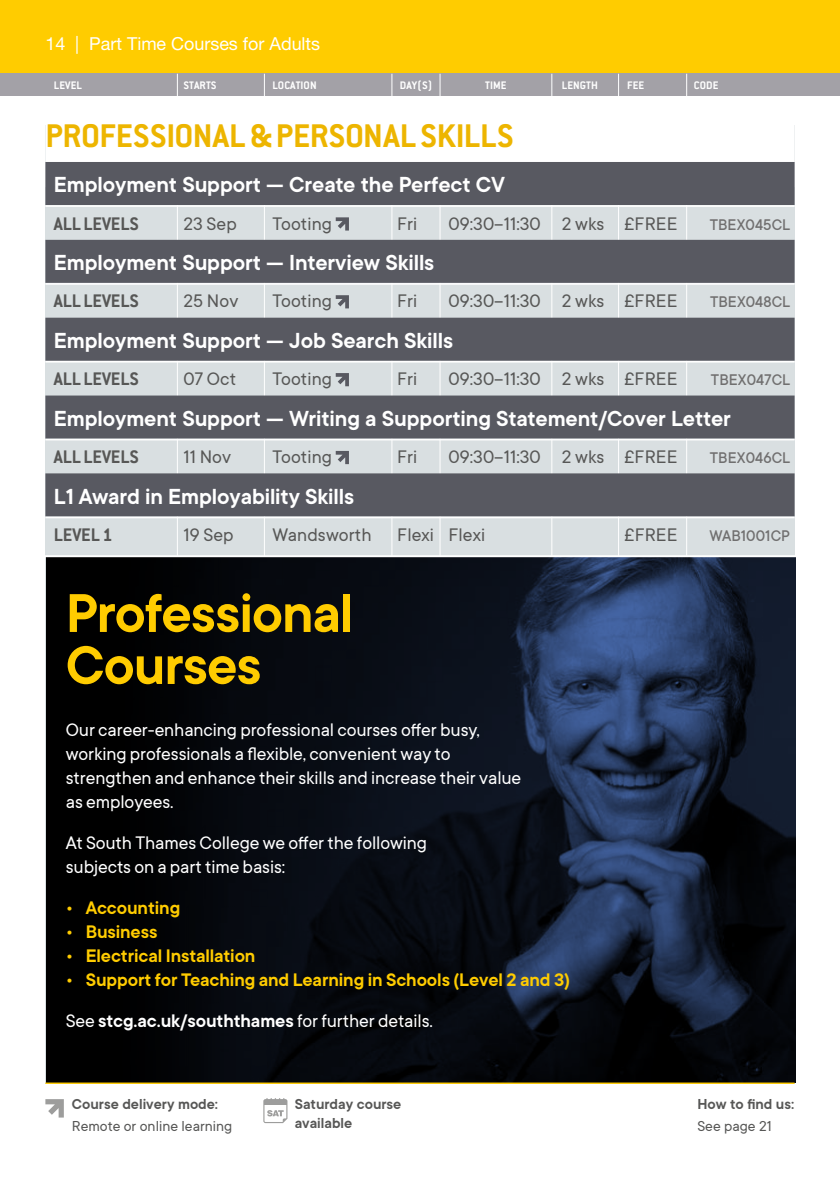
<style>
.page{position:relative;width:840px;height:1191px;background:#fff}
.page>*{position:absolute;margin:0;border:0;box-sizing:border-box;transform-origin:0 0}
.Headline{font:600 60px/52px "TT Commons";letter-spacing:-.02em;color:#fc0}
.Headline-2{font:700 36px "Conduit ITC Std";letter-spacing:-.005em;color:#edb500}
.Course_Title__W{font:600 24px "TT Commons";letter-spacing:-.005em;color:#fff}
.body_-_editorial{font:20px/24px "TT Commons";letter-spacing:-.005em;color:#fff}
.Instance{font:20px "TT Commons";letter-spacing:.005em;color:#575756}
.body_-_editorial-2{font:600 20px "TT Commons";letter-spacing:-.005em;color:#fc0}
.body_-_editorial-3{font:600 20px "TT Commons";letter-spacing:-.005em;color:#fff}
.Instance-2{font:700 20px "Conduit ITC Std";letter-spacing:-.005em;color:#575756}
.t1{font:18px "Helvetica Neue LT Std";color:#fff}
.Instance-3{font:500 17px "TT Commons";letter-spacing:.005em;color:#706f6f}
.t2{font:600 15.8px/19px "TT Commons";color:#575756}
.t3{font:15.8px "TT Commons";color:#575756}
.t4{font:700 12px "Conduit ITC Std";letter-spacing:.005em;color:#fff}
.s1{font-weight:400}
</style>
<div class="page">
<div style="left:45px;top:125px;width:749px;height:958px;background:#d9dfe1"></div>
<hr style="left:685px;top:125px;width:1px;height:957px;background:#fff">
<hr style="left:177px;top:125px;width:1px;height:957px;background:#fff">
<hr style="left:264px;top:125px;width:1px;height:957px;background:#fff">
<hr style="left:391px;top:125px;width:1px;height:957px;background:#fff">
<hr style="left:439px;top:125px;width:1px;height:957px;background:#fff">
<hr style="left:551px;top:125px;width:1px;height:957px;background:#fff">
<hr style="left:617px;top:125px;width:1px;height:957px;background:#fff">
<hr style="left:839px;top:0;width:1px;height:74px;background:#fc0">
<div style="left:0;top:0;width:839px;height:74px;background:#fc0"></div>
<div style="left:45px;top:93px;width:749px;height:94px;background:#fff"></div>
<div style="left:45px;top:162px;width:749px;height:43px;background:#585961"></div>
<hr style="left:45px;top:205px;width:749px;height:2px;background:#fff">
<div style="left:45px;top:240px;width:749px;height:43px;background:#585961"></div>
<hr style="left:45px;top:283px;width:749px;height:2px;background:#fff">
<div style="left:45px;top:318px;width:749px;height:43px;background:#585961"></div>
<hr style="left:45px;top:361px;width:749px;height:1px;background:#fff">
<div style="left:45px;top:395px;width:749px;height:43px;background:#585961"></div>
<hr style="left:45px;top:439px;width:749px;height:1px;background:#fff">
<div style="left:45px;top:473px;width:749px;height:43px;background:#585961"></div>
<hr style="left:45px;top:517px;width:749px;height:1px;background:#fff">
<svg style="left:335px;top:217px;width:14px;height:13px"></svg>
<svg style="left:335px;top:295px;width:14px;height:13px"></svg>
<svg style="left:335px;top:373px;width:14px;height:13px"></svg>
<svg style="left:335px;top:451px;width:14px;height:13px"></svg>
<svg style="left:46px;top:557px;width:749px;height:526px;background:#0c121e"></svg>
<hr style="left:42px;top:555px;width:757px;height:2px;background:#fff">
<svg style="left:839px;top:74px;width:1px;height:22px"></svg>
<div style="left:0;top:74px;width:839px;height:22px;background:#a3a1a7"></div>
<hr style="left:45px;top:1082px;width:749px;height:2px;background:#fc0">
<svg style="left:45px;top:1099px;width:19px;height:18px"></svg>
<svg style="left:263px;top:1098px;width:24px;height:25px"></svg>
<svg style="left:177px;top:74px;width:1px;height:22px"></svg>
<svg style="left:264px;top:74px;width:1px;height:22px"></svg>
<svg style="left:391px;top:74px;width:1px;height:22px"></svg>
<svg style="left:439px;top:74px;width:1px;height:22px"></svg>
<svg style="left:551px;top:74px;width:1px;height:22px"></svg>
<p class="t1" style="left:45px;top:33px;width:276px">14 | Part Time Courses for Adults</p>
<p class="t4" style="left:54px;top:78px;width:30px">LEVEL</p>
<p class="t4" style="left:183px;top:78px;width:34px">STARTS</p>
<p class="t4" style="left:272px;top:78px;width:46px">LOCATION</p>
<p class="t4" style="left:399px;top:78px;width:34px">DAY(S)</p>
<p class="t4" style="left:485px;top:78px;width:23px">TIME</p>
<p class="t4" style="left:561px;top:78px;width:38px">LENGTH</p>
<p class="t4" style="left:626px;top:78px;width:19px">FEE</p>
<p class="t4" style="left:693px;top:78px;width:26px">CODE</p>
<p class="Headline-2" style="left:45px;top:114px;width:469px">PROFESSIONAL &amp; PERSONAL SKILLS</p>
<p class="Course_Title__W" style="left:54px;top:170px;width:452px">Employment Support — Create the Perfect CV</p>
<p class="Instance-2" style="left:54px;top:211px;width:86px">ALL LEVELS</p>
<p class="Instance" style="left:183px;top:211px;width:55px">23 Sep</p>
<p class="Instance" style="left:272px;top:211px;width:61px">Tooting</p>
<p class="Instance" style="left:397px;top:211px;width:21px">Fri</p>
<p class="Instance" style="left:448px;top:211px;width:231px">09:30–11:30 2 wks £FREE</p>
<p class="Instance-3" style="left:709px;top:214px;width:82px">TBEX045CL</p>
<p class="Course_Title__W" style="left:54px;top:247px;width:382px">Employment Support — Interview Skills</p>
<p class="Instance-2" style="left:54px;top:289px;width:86px">ALL LEVELS</p>
<p class="Instance" style="left:183px;top:289px;width:56px">25 Nov</p>
<p class="Instance" style="left:272px;top:289px;width:61px">Tooting</p>
<p class="Instance" style="left:397px;top:289px;width:21px">Fri</p>
<p class="Instance" style="left:448px;top:289px;width:231px">09:30–11:30 2 wks £FREE</p>
<p class="Instance-3" style="left:709px;top:291px;width:82px">TBEX048CL</p>
<p class="Course_Title__W" style="left:54px;top:325px;width:400px">Employment Support — Job Search Skills</p>
<p class="Instance-2" style="left:54px;top:367px;width:86px">ALL LEVELS</p>
<p class="Instance" style="left:183px;top:366px;width:54px">07 Oct</p>
<p class="Instance" style="left:272px;top:366px;width:61px">Tooting</p>
<p class="Instance" style="left:397px;top:366px;width:21px">Fri</p>
<p class="Instance" style="left:448px;top:366px;width:231px">09:30–11:30 2 wks £FREE</p>
<p class="Instance-3" style="left:710px;top:369px;width:81px">TBEX047CL</p>
<p class="Course_Title__W" style="left:54px;top:403px;width:678px">Employment Support — Writing a Supporting Statement/Cover Letter</p>
<p class="Instance-2" style="left:54px;top:445px;width:86px">ALL LEVELS</p>
<p class="Instance" style="left:183px;top:444px;width:49px">11 Nov</p>
<p class="Instance" style="left:272px;top:444px;width:61px">Tooting</p>
<p class="Instance" style="left:397px;top:444px;width:21px">Fri</p>
<p class="Instance" style="left:448px;top:444px;width:231px">09:30–11:30 2 wks £FREE</p>
<p class="Instance-3" style="left:709px;top:447px;width:82px">TBEX046CL</p>
<p class="Course_Title__W" style="left:54px;top:481px;width:302px">L1 Award in Employability Skills</p>
<p class="Instance-2" style="left:54px;top:522px;width:60px">LEVEL 1</p>
<p class="Instance" style="left:183px;top:522px;width:52px">19 Sep</p>
<p class="Instance" style="left:272px;top:522px;width:101px">Wandsworth</p>
<p class="Instance" style="left:397px;top:522px;width:89px">Flexi Flexi</p>
<p class="Instance" style="left:623px;top:522px;width:55px">£FREE</p>
<p class="Instance-3" style="left:709px;top:525px;width:82px">WAB1001CP</p>
<p class="Headline" style="left:66px;top:585px;width:289px">Professional<br>Courses</p>
<p class="body_-_editorial" style="left:66px;top:717px;width:457px">Our career-enhancing professional courses offer busy, working professionals a flexible, convenient way to strengthen and enhance their skills and increase their value as employees.</p>
<p class="body_-_editorial" style="left:66px;top:830px;width:362px">At South Thames College we offer the following subjects on a part time basis:</p>
<p class="body_-_editorial-2" style="left:66px;top:895px;width:116px">• Accounting</p>
<p class="body_-_editorial-2" style="left:66px;top:919px;width:93px">• Business</p>
<p class="body_-_editorial-2" style="left:66px;top:943px;width:191px">• Electrical Installation</p>
<p class="body_-_editorial-2" style="left:66px;top:967px;width:505px">• Support for Teaching and Learning in Schools (Level 2 and 3)</p>
<p class="body_-_editorial-3" style="left:66px;top:1008px;width:368px"><span class="s1">See</span> stcg.ac.uk/souththames <span class="s1">for further details.</span></p>
<p class="t2" style="left:72px;top:1094px;width:148px">Course delivery mode:</p>
<p class="t3" style="left:72px;top:1115px;width:162px">Remote or online learning</p>
<p class="t2" style="left:295px;top:1094px;width:108px">Saturday course available</p>
<p class="t2" style="left:697px;top:1094px;width:98px">How to find us:</p>
<p class="t3" style="left:697px;top:1115px;width:76px">See page 21</p>
</div>
